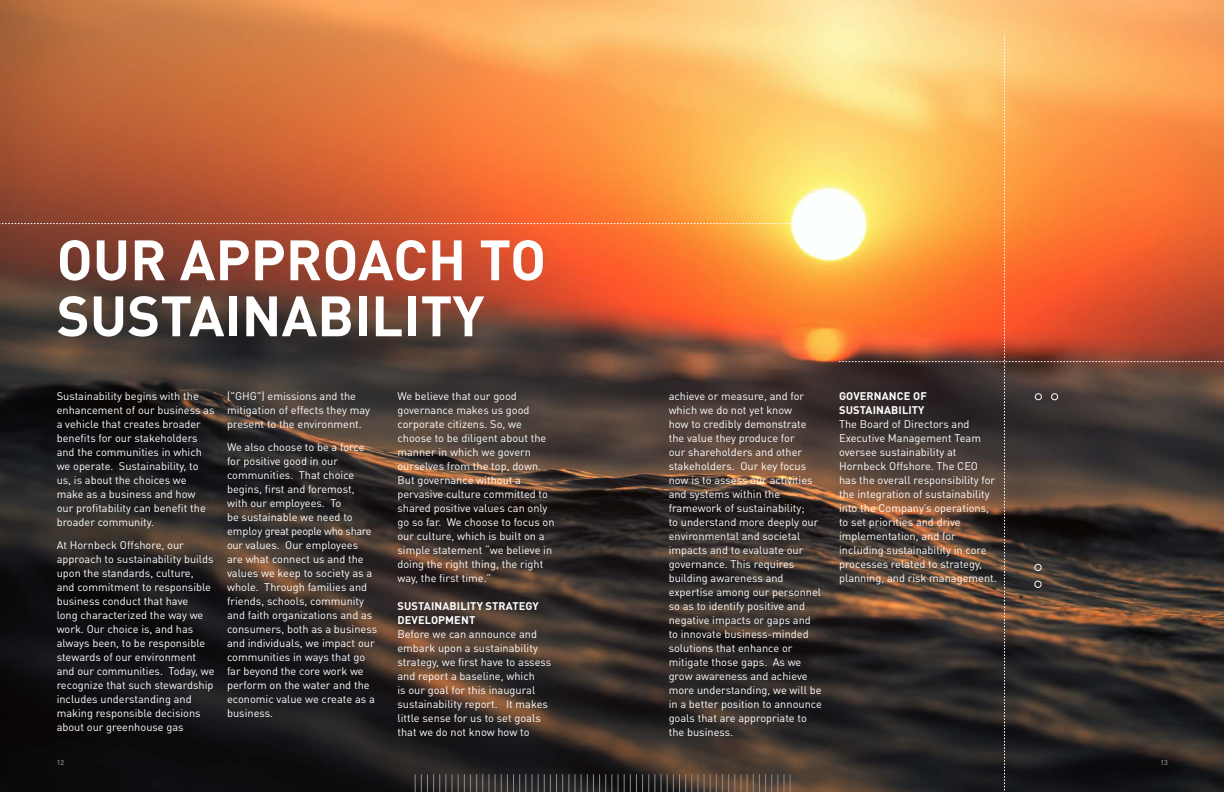
<style>
.page{position:relative;width:1224px;height:792px;background:#fff}
.page>*{position:absolute;margin:0;border:0;box-sizing:border-box;transform-origin:0 0}
.t1{font:700 56px/56px "DIN Pro";color:#fff}
.t2{font:11px/14px "DIN Pro";color:#fff}
.t3{font:700 11px/14px "DIN Pro";letter-spacing:.01em;color:#fff}
.t4{font:500 7px "DIN Pro";color:#898c8e}
</style>
<div class="page">
<img style="left:0;top:0;width:1224px;height:792px">
<svg style="left:0;top:223px;width:827px;height:1px"></svg>
<svg style="left:839px;top:36px;width:385px;height:754px"></svg>
<div style="left:1051px;top:394px;width:7px;height:6px;border:1px solid #fff;border-radius:50%"></div>
<div style="left:1035px;top:394px;width:7px;height:6px;border:1px solid #fff;border-radius:50%"></div>
<svg style="left:415px;top:774px;width:19px;height:18px"></svg>
<svg style="left:440px;top:774px;width:37px;height:18px"></svg>
<svg style="left:483px;top:774px;width:37px;height:18px"></svg>
<svg style="left:526px;top:774px;width:31px;height:18px"></svg>
<svg style="left:563px;top:774px;width:37px;height:18px"></svg>
<svg style="left:606px;top:774px;width:37px;height:18px"></svg>
<svg style="left:649px;top:774px;width:37px;height:18px"></svg>
<svg style="left:692px;top:774px;width:37px;height:18px"></svg>
<svg style="left:735px;top:774px;width:31px;height:18px"></svg>
<svg style="left:772px;top:774px;width:19px;height:18px"></svg>
<div style="left:1035px;top:564px;width:6px;height:7px;border:1px solid #fff;border-radius:50%"></div>
<div style="left:1035px;top:581px;width:6px;height:7px;border:1px solid #fff;border-radius:50%"></div>
<h1 class="t1" style="left:57px;top:230px;width:491px">OUR APPROACH TO<br>SUSTAINABILITY</h1>
<p class="t2" style="left:57px;top:388px;width:159px">Sustainability begins with the enhancement of our business as a vehicle that creates broader benefits for our stakeholders and the communities in which we operate. Sustainability, to us, is about the choices we make as a business and how our profitability can benefit the broader community.</p>
<p class="t2" style="left:57px;top:537px;width:160px">At Hornbeck Offshore, our approach to sustainability builds upon the standards, culture,<br>and commitment to responsible business conduct that have<br>long characterized the way we work. Our choice is, and has always been, to be responsible stewards of our environment and our communities. Today, we recognize that such stewardship includes understanding and making responsible decisions about our greenhouse gas</p>
<p class="t2" style="left:227px;top:388px;width:145px">("GHG") emissions and the mitigation of effects they may present to the environment.</p>
<p class="t2" style="left:227px;top:439px;width:152px">We also choose to be a force for positive good in our communities. That choice begins, first and foremost, with our employees. To<br>be sustainable we need to employ great people who share our values. Our employees<br>are what connect us and the values we keep to society as a whole. Through families and friends, schools, community and faith organizations and as consumers, both as a business and individuals, we impact our communities in ways that go far beyond the core work we perform on the water and the economic value we create as a business.</p>
<p class="t2" style="left:397px;top:388px;width:159px">We believe that our good governance makes us good corporate citizens. So, we choose to be diligent about the manner in which we govern ourselves from the top, down.<br>But governance without a pervasive culture committed to shared positive values can only go so far. We choose to focus on our culture, which is built on a simple statement “we believe in doing the right thing, the right way, the first time.”</p>
<p class="t3" style="left:398px;top:598px;width:143px">SUSTAINABILITY STRATEGY<br>DEVELOPMENT</p>
<p class="t2" style="left:397px;top:626px;width:155px">Before we can announce and embark upon a sustainability strategy, we first have to assess and report a baseline, which<br>is our goal for this inaugural sustainability report. It makes little sense for us to set goals that we do not know how to</p>
<p class="t2" style="left:669px;top:388px;width:155px">achieve or measure, and for which we do not yet know<br>how to credibly demonstrate the value they produce for<br>our shareholders and other stakeholders. Our key focus now is to assess our activities and systems within the framework of sustainability;<br>to understand more deeply our environmental and societal impacts and to evaluate our governance. This requires building awareness and expertise among our personnel so as to identify positive and negative impacts or gaps and to innovate business-minded solutions that enhance or mitigate those gaps. As we grow awareness and achieve more understanding, we will be in a better position to announce goals that are appropriate to the business.</p>
<p class="t3" style="left:839px;top:388px;width:89px">GOVERNANCE OF<br>SUSTAINABILITY</p>
<p class="t2" style="left:839px;top:416px;width:159px">The Board of Directors and<br>Executive Management Team oversee sustainability at<br>Hornbeck Offshore. The CEO has the overall responsibility for the integration of sustainability into the Company’s operations, to set priorities and drive implementation, and for including sustainability in core processes related to strategy, planning, and risk management.</p>
<p class="t4" style="left:57px;top:758px;width:9px">12</p>
<p class="t4" style="left:1160px;top:758px;width:9px">13</p>
</div>
